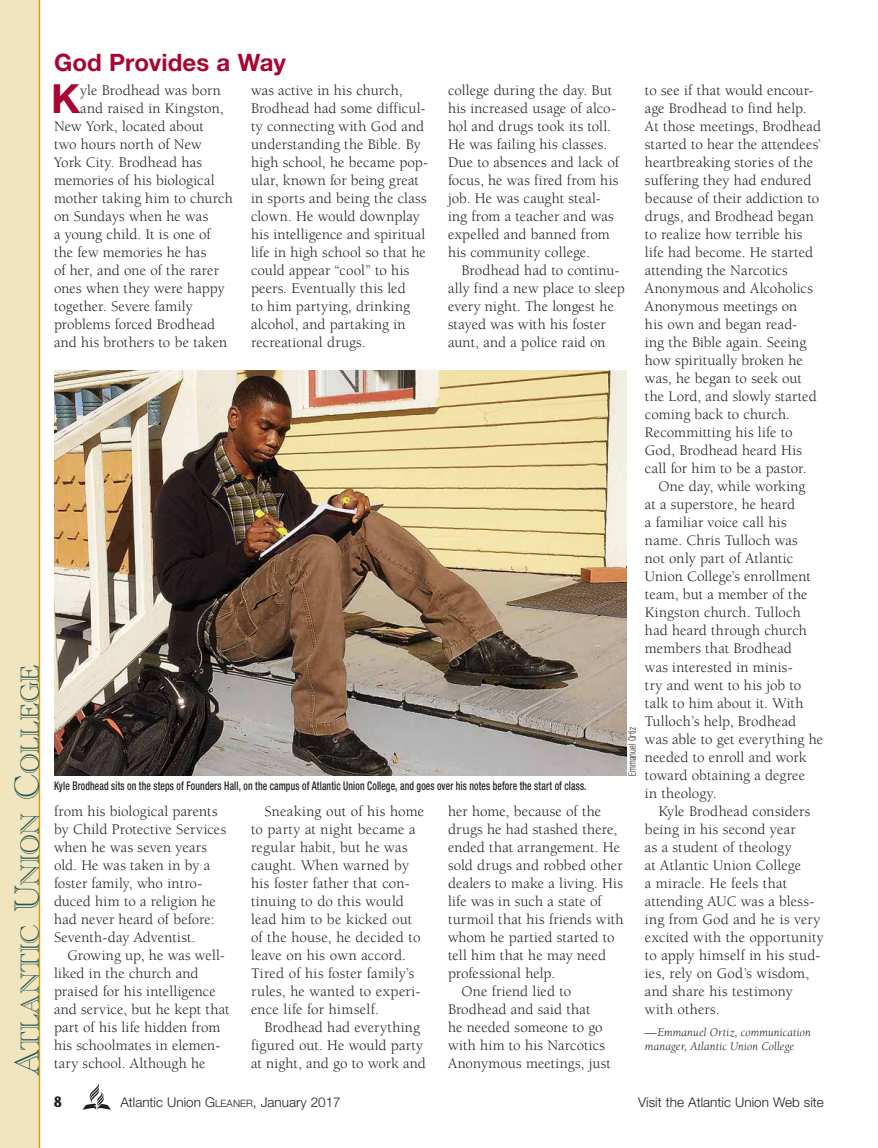
<style>
.page{position:relative;width:878px;height:1148px;background:#fff}
.page>*{position:absolute;margin:0;border:0;box-sizing:border-box;transform-origin:0 0}
.t1{font:700 40.2px "Helvetica Neue LT Std";color:#a90533}
.t2{font:27px "Academy Engraved Plain";letter-spacing:-.005em;color:#225554}
.t3{font:700 24px "Helvetica Neue LT Std";color:#a90533}
.t4{font:15px/18px "Berkeley Std";letter-spacing:.005em;color:#231f20}
.t5{font:700 15px "Stone Sans Std";color:#231f20;scale:.8 1}
.t6{font:300 13.5px "Helvetica Neue LT Std";color:#231f20}
.t7{font:500 condensed 12px "Helvetica Neue LT Std";letter-spacing:.015em;color:#231f20;scale:.8 1}
.t8{font:italic 12px/13.5px "Berkeley Std";letter-spacing:.01em;color:#231f20}
.t9{font:300 condensed 10.5px "Helvetica Neue LT Std";letter-spacing:.015em;color:#231f20;scale:.8 1}
.s1{font-size:36px}
.s2{font-style:inherit}
.s3{font-size:10.2px}
</style>
<div class="page">
<div style="left:0;top:0;width:40px;height:1148px;background:#f0e5bf"></div>
<img style="left:54px;top:370px;width:573px;height:405px">
<svg style="left:83px;top:1084px;width:28px;height:25px"></svg>
<h2 class="t2" style="left:14px;top:1075px;width:412px;rotate:-90deg"><span class="s1">A</span>tlantic <span class="s1">U</span>nion <span class="s1">C</span>ollege</h2>
<h3 class="t3" style="left:54px;top:48px;width:233px">God Provides a Way</h3>
<h1 class="t1" style="left:51px;top:74px;width:31px">K</h1>
<p class="t4" style="left:80px;top:82px;width:142px">yle Brodhead was born</p>
<p class="t4" style="left:80px;top:100px;width:145px">and raised in Kingston,</p>
<p class="t4" style="left:54px;top:118px;width:151px">New York, located about</p>
<p class="t4" style="left:54px;top:136px;width:149px">two hours north of New</p>
<p class="t4" style="left:54px;top:154px;width:150px">York City. Brodhead has</p>
<p class="t4" style="left:54px;top:172px;width:162px">memories of his biological</p>
<p class="t4" style="left:54px;top:190px;width:180px">mother taking him to church</p>
<p class="t4" style="left:54px;top:208px;width:156px">on Sundays when he was</p>
<p class="t4" style="left:54px;top:226px;width:158px">a young child. It is one of</p>
<p class="t4" style="left:54px;top:244px;width:154px">the few memories he has</p>
<p class="t4" style="left:54px;top:262px;width:166px">of her, and one of the rarer</p>
<p class="t4" style="left:54px;top:280px;width:172px">ones when they were happy</p>
<p class="t4" style="left:54px;top:298px;width:140px">together. Severe family</p>
<p class="t4" style="left:54px;top:316px;width:163px">problems forced Brodhead</p>
<p class="t4" style="left:54px;top:334px;width:175px">and his brothers to be taken</p>
<p class="t4" style="left:251px;top:82px;width:179px">was active in his church,<br>Brodhead had some difficul&shy;ty connecting with God and understanding the Bible. By high school, he became pop&shy;ular, known for being great in sports and being the class clown. He would downplay his intelligence and spiritual life in high school so that he could appear “cool” to his peers. Eventually this led<br>to him partying, drinking alcohol, and partaking in recreational drugs.</p>
<p class="t4" style="left:448px;top:82px;width:172px">college during the day. But his increased usage of alco&shy;hol and drugs took its toll.<br>He was failing his classes.<br>Due to absences and lack of focus, he was fired from his job. He was caught steal&shy;ing from a teacher and was expelled and banned from his community college.</p>
<p class="t4" style="left:448px;top:262px;width:178px;text-indent:14px">Brodhead had to continu&shy;ally find a new place to sleep every night. The longest he stayed was with his foster aunt, and a police raid on</p>
<p class="t9" style="left:626px;top:775px;width:62px;rotate:-90deg">Emmanuel Ortiz</p>
<p class="t7" style="left:54px;top:778px;width:667px">Kyle Brodhead sits on the steps of Founders Hall, on the campus of Atlantic Union College, and goes over his notes before the start of class.</p>
<p class="t4" style="left:54px;top:802px;width:174px">from his biological parents by Child Protective Services when he was seven years old. He was taken in by a foster family, who intro&shy;duced him to a religion he had never heard of before:<br>Seventh-day Adventist.</p>
<p class="t4" style="left:54px;top:946px;width:177px;text-indent:14px">Growing up, he was well&shy;liked in the church and praised for his intelligence and service, but he kept that part of his life hidden from his schoolmates in elemen&shy;tary school. Although he</p>
<p class="t4" style="left:251px;top:802px;width:175px;text-indent:14px">Sneaking out of his home to party at night became a regular habit, but he was caught. When warned by his foster father that con&shy;tinuing to do this would lead him to be kicked out of the house, he decided to leave on his own accord.<br>Tired of his foster family’s rules, he wanted to experi&shy;ence life for himself.</p>
<p class="t4" style="left:251px;top:1018px;width:176px;text-align:center">Brodhead had everything figured out. He would party at night, and go to work and</p>
<p class="t4" style="left:448px;top:802px;width:155px">her home, because of the</p>
<p class="t4" style="left:448px;top:820px;width:171px">drugs he had stashed there,</p>
<p class="t4" style="left:448px;top:838px;width:173px">ended that arrangement. He</p>
<p class="t4" style="left:448px;top:856px;width:176px">sold drugs and robbed other</p>
<p class="t4" style="left:448px;top:874px;width:176px">dealers to make a living. His</p>
<p class="t4" style="left:448px;top:892px;width:155px">life was in such a state of</p>
<p class="t4" style="left:448px;top:910px;width:177px">turmoil that his friends with</p>
<p class="t4" style="left:448px;top:928px;width:168px">whom he partied started to</p>
<p class="t4" style="left:448px;top:946px;width:160px">tell him that he may need</p>
<p class="t4" style="left:448px;top:964px;width:109px">professional help.</p>
<p class="t4" style="left:461px;top:982px;width:111px">One friend lied to</p>
<p class="t4" style="left:448px;top:1000px;width:144px">Brodhead and said that</p>
<p class="t4" style="left:448px;top:1018px;width:156px">he needed someone to go</p>
<p class="t4" style="left:448px;top:1036px;width:158px">with him to his Narcotics</p>
<p class="t4" style="left:448px;top:1054px;width:164px">Anonymous meetings, just</p>
<p class="t4" style="left:645px;top:82px;width:170px">to see if that would encour-</p>
<p class="t4" style="left:645px;top:100px;width:163px">age Brodhead to find help.</p>
<p class="t4" style="left:645px;top:118px;width:177px">At those meetings, Brodhead</p>
<p class="t4" style="left:645px;top:136px;width:177px">started to hear the attendees’</p>
<p class="t4" style="left:645px;top:154px;width:170px">heartbreaking stories of the</p>
<p class="t4" style="left:645px;top:172px;width:168px">suffering they had endured</p>
<p class="t4" style="left:645px;top:190px;width:176px">because of their addiction to</p>
<p class="t4" style="left:645px;top:208px;width:170px">drugs, and Brodhead began</p>
<p class="t4" style="left:645px;top:226px;width:159px">to realize how terrible his</p>
<p class="t4" style="left:645px;top:244px;width:170px">life had become. He started</p>
<p class="t4" style="left:645px;top:262px;width:144px">attending the Narcotics</p>
<p class="t4" style="left:645px;top:280px;width:169px">Anonymous and Alcoholics</p>
<p class="t4" style="left:645px;top:298px;width:154px">Anonymous meetings on</p>
<p class="t4" style="left:645px;top:316px;width:154px">his own and began read-</p>
<p class="t4" style="left:645px;top:334px;width:163px">ing the Bible again. Seeing</p>
<p class="t4" style="left:645px;top:352px;width:159px">how spiritually broken he</p>
<p class="t4" style="left:645px;top:370px;width:158px">was, he began to seek out</p>
<p class="t4" style="left:645px;top:388px;width:173px">the Lord, and slowly started</p>
<p class="t4" style="left:645px;top:406px;width:147px">coming back to church.</p>
<p class="t4" style="left:645px;top:424px;width:149px">Recommitting his life to</p>
<p class="t4" style="left:645px;top:442px;width:159px">God, Brodhead heard His</p>
<p class="t4" style="left:645px;top:460px;width:163px">call for him to be a pastor.</p>
<p class="t4" style="left:658px;top:478px;width:149px">One day, while working</p>
<p class="t4" style="left:645px;top:496px;width:152px">at a superstore, he heard</p>
<p class="t4" style="left:645px;top:514px;width:143px">a familiar voice call his</p>
<p class="t4" style="left:645px;top:532px;width:154px">name. Chris Tulloch was</p>
<p class="t4" style="left:645px;top:550px;width:150px">not only part of Atlantic</p>
<p class="t4" style="left:645px;top:568px;width:167px">Union College’s enrollment</p>
<p class="t4" style="left:645px;top:586px;width:164px">team, but a member of the</p>
<p class="t4" style="left:645px;top:604px;width:157px">Kingston church. Tulloch</p>
<p class="t4" style="left:645px;top:622px;width:163px">had heard through church</p>
<p class="t4" style="left:645px;top:640px;width:148px">members that Brodhead</p>
<p class="t4" style="left:645px;top:658px;width:149px">was interested in minis-</p>
<p class="t4" style="left:645px;top:676px;width:158px">try and went to his job to</p>
<p class="t4" style="left:645px;top:694px;width:160px">talk to him about it. With</p>
<p class="t4" style="left:645px;top:712px;width:153px">Tulloch’s help, Brodhead</p>
<p class="t4" style="left:645px;top:730px;width:180px">was able to get everything he</p>
<p class="t4" style="left:645px;top:748px;width:163px">needed to enroll and work</p>
<p class="t4" style="left:645px;top:766px;width:162px">toward obtaining a degree</p>
<p class="t4" style="left:645px;top:784px;width:73px">in theology.</p>
<p class="t4" style="left:658px;top:802px;width:153px">Kyle Brodhead considers</p>
<p class="t4" style="left:645px;top:820px;width:152px">being in his second year</p>
<p class="t4" style="left:645px;top:838px;width:148px">as a student of theology</p>
<p class="t4" style="left:645px;top:856px;width:158px">at Atlantic Union College</p>
<p class="t4" style="left:645px;top:874px;width:144px">a miracle. He feels that</p>
<p class="t4" style="left:645px;top:892px;width:171px">attending AUC was a bless-</p>
<p class="t4" style="left:645px;top:910px;width:177px">ing from God and he is very</p>
<p class="t4" style="left:645px;top:928px;width:180px">excited with the opportunity</p>
<p class="t4" style="left:645px;top:946px;width:177px">to apply himself in his stud-</p>
<p class="t4" style="left:645px;top:964px;width:166px">ies, rely on God’s wisdom,</p>
<p class="t4" style="left:645px;top:982px;width:149px">and share his testimony</p>
<p class="t4" style="left:645px;top:1000px;width:76px">with others.</p>
<p class="t8" style="left:645px;top:1025px;width:167px">—Emmanuel Ortiz, communication manager, Atlantic Union College</p>
<p class="t5" style="left:54px;top:1092px;width:11px">8</p>
<p class="t6" style="left:120px;top:1094px;width:222px">Atlantic Union <span class="s2">G</span><span class="s3">LEANER</span><span class="s2">,</span> January 2017</p>
<p class="t6" style="left:638px;top:1094px;width:187px">Visit the Atlantic Union Web site</p>
</div>
